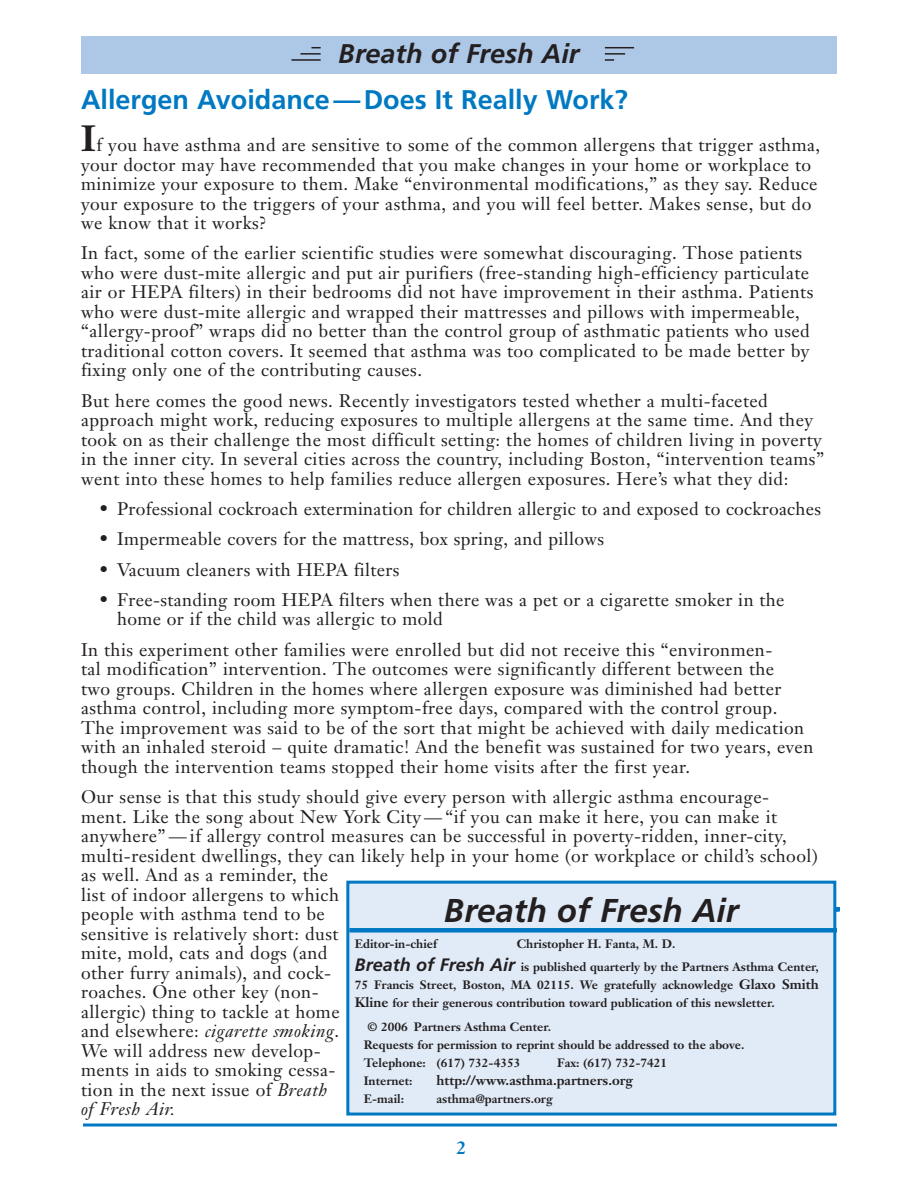
<style>
.page{position:relative;width:918px;height:1188px;background:#fff}
.page>*{position:absolute;margin:0;border:0;box-sizing:border-box;transform-origin:0 0}
.t1{font:italic 700 33px "Frutiger";color:#231f20}
.t2{font:700 27px "Frutiger";color:#0079c2}
.t3{font:italic 700 27px "Frutiger";color:#231f20}
.t4{font:18px/19.5px "Janson Text";letter-spacing:.025em;color:#231f20}
.t5{font:700 13.5px "Janson Text";color:#231f20}
.t6{font:700 12px/18px "Janson Text";color:#231f20}
.s1{font-weight:700;font-size:36px}
.s2{font-style:italic}
.s3{font-family:"Frutiger";font-style:italic;font-size:18px}
.s4{font-size:13.5px}
</style>
<div class="page">
<hr style="left:83px;top:1124px;width:754px;height:2px;background:#0079c2">
<div style="left:81px;top:36px;width:756px;height:38px;background:#adc7e7"></div>
<hr style="left:291px;top:59px;width:30px;height:2px;background:#231f20">
<hr style="left:300px;top:53px;width:21px;height:2px;background:#231f20">
<svg style="left:605px;top:47px;width:29px;height:1px"></svg>
<hr style="left:605px;top:53px;width:20px;height:2px;background:#231f20">
<svg style="left:605px;top:59px;width:9px;height:2px"></svg>
<div style="left:348px;top:882px;width:487px;height:232px;background:#e1ebf7"></div>
<div style="left:346px;top:881px;width:490px;height:235px;border:3px solid #0079c2"></div>
<div style="left:349px;top:928px;width:488px;height:5px;background:#0079c2"></div>
<h2 class="t3" style="left:339px;top:38px;width:242px">Breath of Fresh Air</h2>
<h2 class="t2" style="left:81px;top:84px;width:549px">Allergen Avoidance—Does It Really Work?</h2>
<p class="t4" style="left:81px;top:135px;width:741px"><span class="s1">I</span>f you have asthma and are sensitive to some of the common allergens that trigger asthma, your doctor may have recommended that you make changes in your home or workplace to minimize your exposure to them. Make “environmental modifications,” as they say. Reduce your exposure to the triggers of your asthma, and you will feel better. Makes sense, but do we know that it works?</p>
<p class="t4" style="left:81px;top:243px;width:734px">In fact, some of the earlier scientific studies were somewhat discouraging. Those patients who were dust-mite allergic and put air purifiers (free-standing high-efficiency particulate air or HEPA filters) in their bedrooms did not have improvement in their asthma. Patients who were dust-mite allergic and wrapped their mattresses and pillows with impermeable, “allergy-proof” wraps did no better than the control group of asthmatic patients who used traditional cotton covers. It seemed that asthma was too complicated to be made better by fixing only one of the contributing causes.</p>
<p class="t4" style="left:81px;top:391px;width:745px">But here comes the good news. Recently investigators tested whether a multi-faceted approach might work, reducing exposures to multiple allergens at the same time. And they took on as their challenge the most difficult setting: the homes of children living in poverty in the inner city. In several cities across the country, including Boston, “intervention teams” went into these homes to help families reduce allergen exposures. Here’s what they did:</p>
<p class="t4" style="left:99px;top:499px;width:724px">• Professional cockroach extermination for children allergic to and exposed to cockroaches</p>
<p class="t4" style="left:99px;top:529px;width:507px">• Impermeable covers for the mattress, box spring, and pillows</p>
<p class="t4" style="left:99px;top:559px;width:302px">• Vacuum cleaners with HEPA filters</p>
<p class="t4" style="left:117px;top:590px;width:669px;text-indent:-18px">• Free-standing room HEPA filters when there was a pet or a cigarette smoker in the home or if the child was allergic to mold</p>
<p class="t4" style="left:81px;top:640px;width:734px">In this experiment other families were enrolled but did not receive this “environmen-<br>tal modification” intervention. The outcomes were significantly different between the<br>two groups. Children in the homes where allergen exposure was diminished had better asthma control, including more symptom-free days, compared with the control group.<br>The improvement was said to be of the sort that might be achieved with daily medication with an inhaled steroid – quite dramatic! And the benefit was sustained for two years, even though the intervention teams stopped their home visits after the first year.</p>
<p class="t4" style="left:81px;top:787px;width:738px">Our sense is that this study should give every person with allergic asthma encourage&shy;ment. Like the song about New York City — “if you can make it here, you can make it anywhere” — if allergy control measures can be successful in poverty-ridden, inner-city, multi-resident dwellings, they can likely help in your home (or workplace or child’s school) as well. And as a reminder, the<br>list of indoor allergens to which<br>people with asthma tend to be<br>sensitive is relatively short: dust<br>mite, mold, cats and dogs (and<br>other furry animals), and cock-<br>roaches. One other key (non-<br>allergic) thing to tackle at home<br>and elsewhere: <span class="s2">cigarette smoking</span>.<br>We will address new develop-<br>ments in aids to smoking cessa-<br>tion in the next issue of <span class="s2">Breath<br>of Fresh Air.</span></p>
<h1 class="t1" style="left:444px;top:891px;width:296px">Breath of Fresh Air</h1>
<p class="t6" style="left:355px;top:935px;width:84px">Editor-in-chief</p>
<p class="t6" style="left:355px;top:932px;width:466px;line-height:23.4px;text-indent:162px">Christopher H. Fanta, M. D.<br><span class="s3">Breath of Fresh Air</span> is published quarterly by the Partners Asthma Center,</p>
<p class="t6" style="left:355px;top:976px;width:466px">75 Francis Street, Boston, MA 02115. We gratefully acknowledge <span class="s4">Glaxo Smith<br>Kline</span> for their generous contribution toward publication of this newsletter.</p>
<p class="t6" style="left:364px;top:1017px;width:382px;text-indent:4px">© 2006 Partners Asthma Center.<br>Requests for permission to reprint should be addressed to the above.<br>Telephone: (617) 732-4353</p>
<p class="t6" style="left:557px;top:1053px;width:112px">Fax: (617) 732-7421</p>
<p class="t6" style="left:364px;top:1071px;width:50px">Internet:</p>
<p class="t5" style="left:436px;top:1071px;width:198px">http://www.asthma.partners.org</p>
<p class="t6" style="left:364px;top:1089px;width:42px">E-mail:</p>
<p class="t6" style="left:436px;top:1089px;width:118px">asthma@partners.org</p>
</div>
